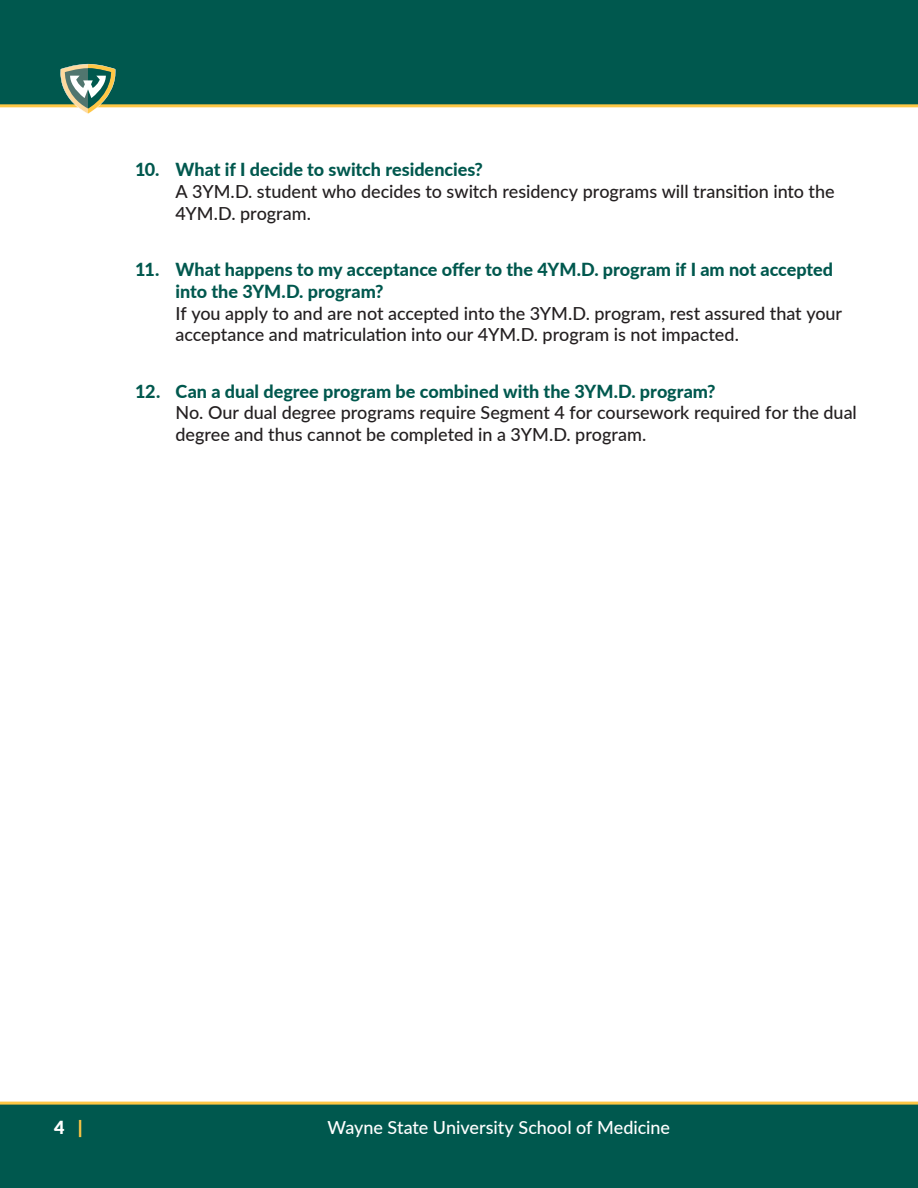
<style>
.page{position:relative;width:918px;height:1188px;background:#fff}
.page>*{position:absolute;margin:0;border:0;box-sizing:border-box;transform-origin:0 0}
.t1{font:500 18px/21.6px "Lato";color:#231f20}
.t2{font:500 18px "Lato";letter-spacing:-.005em;color:#fff}
.t3{font:900 18px "Lato";color:#fff}
.s1{font-weight:800;color:#00584e}
.s2{color:#fec745}
</style>
<div class="page">
<div style="left:0;top:0;width:918px;height:106px;background:#00584e"></div>
<div style="left:0;top:1104px;width:918px;height:84px;background:#00584e"></div>
<hr style="left:0;top:104px;width:918px;height:3px;background:#fec745">
<hr style="left:0;top:1102px;width:918px;height:3px;background:#fec745">
<svg style="left:57px;top:64px;width:62px;height:50px"></svg>
<p class="t1" style="left:176px;top:158px;width:661px;text-indent:-40px"><span class="s1">10. What if I decide to switch residencies?<br></span>A 3YM.D. student who decides to switch residency programs will transition into the<br>4YM.D. program.</p>
<p class="t1" style="left:176px;top:258px;width:668px;text-indent:-40px"><span class="s1">11. What happens to my acceptance offer to the 4YM.D. program if I am not accepted into the 3YM.D. program?<br></span>If you apply to and are not accepted into the 3YM.D. program, rest assured that your acceptance and matriculation into our 4YM.D. program is not impacted.</p>
<p class="t1" style="left:176px;top:380px;width:683px;text-indent:-40px"><span class="s1">12. Can a dual degree program be combined with the 3YM.D. program?<br></span>No. Our dual degree programs require Segment 4 for coursework required for the dual degree and thus cannot be completed in a 3YM.D. program.</p>
<p class="t3" style="left:54px;top:1114px;width:30px">4 <span class="s2">|</span></p>
<p class="t2" style="left:327px;top:1115px;width:344px">Wayne State University School of Medicine</p>
</div>
